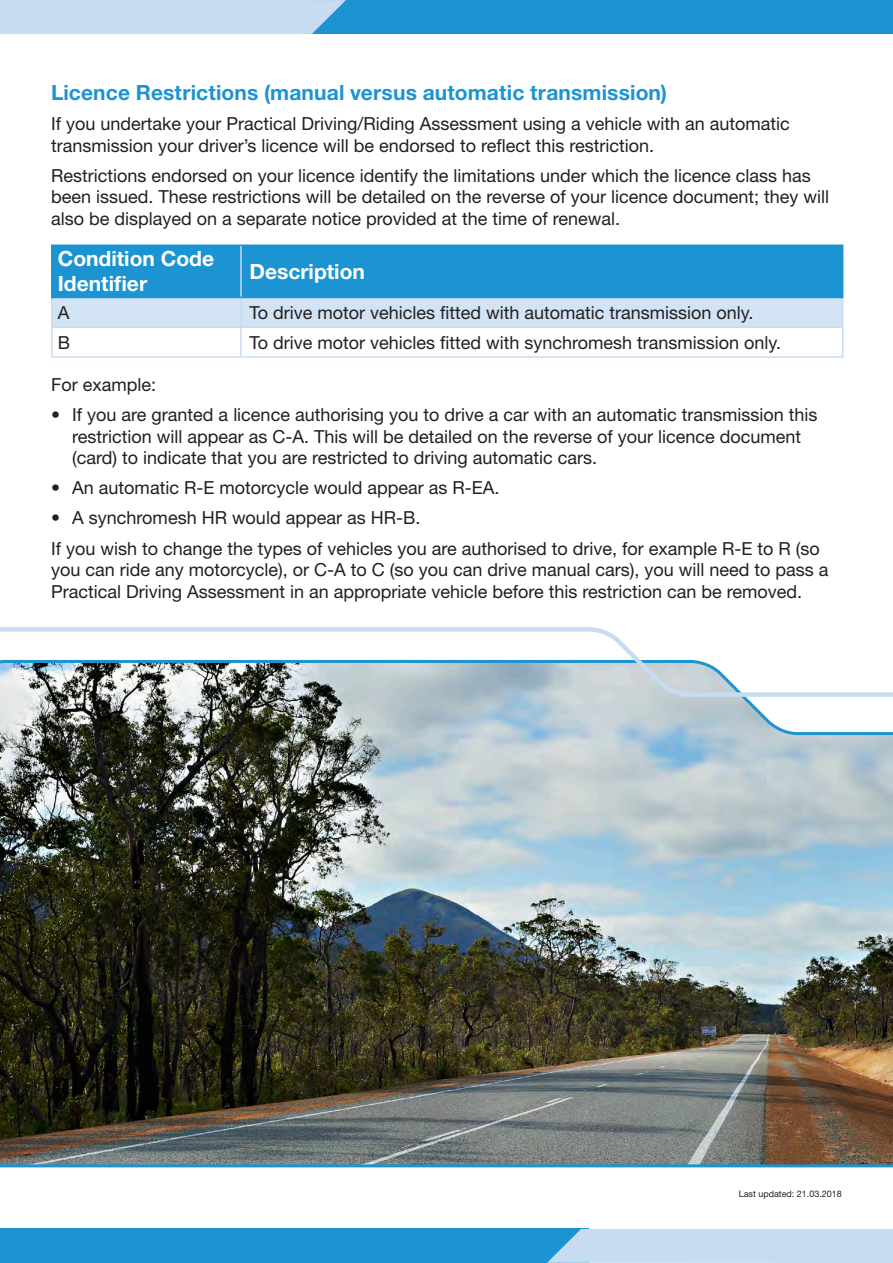
<style>
.page{position:relative;width:893px;height:1263px;background:#fff}
.page>*{position:absolute;margin:0;border:0;box-sizing:border-box;transform-origin:0 0}
.t1{font:700 21px "Helvetica Neue LT Std";letter-spacing:.005em;color:#1c94d2}
.t2{font:700 21px/25.2px "Helvetica Neue LT Std";color:#fff}
.t3{font:18px/21.6px "Helvetica Neue LT Std";color:#231f20}
.t4{font:9px "Helvetica Neue LT Std";color:#231f20}
</style>
<div class="page">
<div style="left:305px;top:0;width:588px;height:34px;background:#1c94d2"></div>
<div style="left:0;top:1229px;width:588px;height:34px;background:#1c94d2"></div>
<div style="left:0;top:0;width:346px;height:34px;background:#c7dcf1"></div>
<div style="left:547px;top:1229px;width:346px;height:34px;background:#c7dcf1"></div>
<div style="left:52px;top:245px;width:189px;height:52px;background:#1c94d2"></div>
<div style="left:241px;top:245px;width:602px;height:52px;background:#1c94d2"></div>
<div style="left:52px;top:297px;width:189px;height:30px;background:#d2e3f4"></div>
<div style="left:241px;top:297px;width:602px;height:30px;background:#d2e3f4"></div>
<hr style="left:240px;top:246px;width:2px;height:51px;background:#c7dcf1">
<hr style="left:51px;top:298px;width:2px;height:28px;background:#c7dcf1">
<hr style="left:240px;top:298px;width:2px;height:28px;background:#c7dcf1">
<hr style="left:51px;top:326px;width:190px;height:2px;background:#c7dcf1">
<hr style="left:51px;top:328px;width:2px;height:28px;background:#c7dcf1">
<hr style="left:241px;top:326px;width:602px;height:2px;background:#c7dcf1">
<hr style="left:240px;top:328px;width:2px;height:28px;background:#c7dcf1">
<svg style="left:842px;top:298px;width:1px;height:58px"></svg>
<hr style="left:51px;top:356px;width:190px;height:2px;background:#c7dcf1">
<hr style="left:241px;top:356px;width:602px;height:2px;background:#c7dcf1">
<hr style="left:51px;top:244px;width:190px;height:2px;background:#1c94d2">
<hr style="left:51px;top:246px;width:2px;height:51px;background:#1c94d2">
<hr style="left:241px;top:244px;width:602px;height:2px;background:#1c94d2">
<hr style="left:51px;top:297px;width:190px;height:1px;background:#1c94d2">
<hr style="left:241px;top:297px;width:602px;height:1px;background:#1c94d2">
<img style="left:0;top:699px;width:893px;height:469px">
<svg style="left:0;top:627px;width:893px;height:72px"></svg>
<h2 class="t1" style="left:51px;top:80px;width:617px">Licence Restrictions (manual versus automatic transmission)</h2>
<p class="t3" style="left:51px;top:113px;width:740px">If you undertake your Practical Driving/Riding Assessment using a vehicle with an automatic transmission your driver’s licence will be endorsed to reflect this restriction.</p>
<p class="t3" style="left:51px;top:164px;width:780px">Restrictions endorsed on your licence identify the limitations under which the licence class has been issued. These restrictions will be detailed on the reverse of your licence document; they will also be displayed on a separate notice provided at the time of renewal.</p>
<p class="t2" style="left:58px;top:246px;width:158px">Condition Code<br>Identifier</p>
<p class="t2" style="left:249px;top:258px;width:117px">Description</p>
<p class="t3" style="left:58px;top:301px;width:13px">A</p>
<p class="t3" style="left:249px;top:301px;width:506px">To drive motor vehicles fitted with automatic transmission only.</p>
<p class="t3" style="left:58px;top:331px;width:14px">B</p>
<p class="t3" style="left:249px;top:331px;width:533px">To drive motor vehicles fitted with synchromesh transmission only.</p>
<p class="t3" style="left:51px;top:373px;width:107px">For example:</p>
<p class="t3" style="left:72px;top:404px;width:747px;text-indent:-21px">• If you are granted a licence authorising you to drive a car with an automatic transmission this restriction will appear as C-A. This will be detailed on the reverse of your licence document (card) to indicate that you are restricted to driving automatic cars.</p>
<p class="t3" style="left:51px;top:477px;width:450px">• An automatic R-E motorcycle would appear as R-EA.</p>
<p class="t3" style="left:51px;top:507px;width:371px">• A synchromesh HR would appear as HR-B.</p>
<p class="t3" style="left:51px;top:537px;width:779px">If you wish to change the types of vehicles you are authorised to drive, for example R-E to R (so you can ride any motorcycle), or C-A to C (so you can drive manual cars), you will need to pass a<br>Practical Driving Assessment in an appropriate vehicle before this restriction can be removed.</p>
<p class="t4" style="left:739px;top:1188px;width:105px">Last updated: 21.03.2018</p>
</div>
